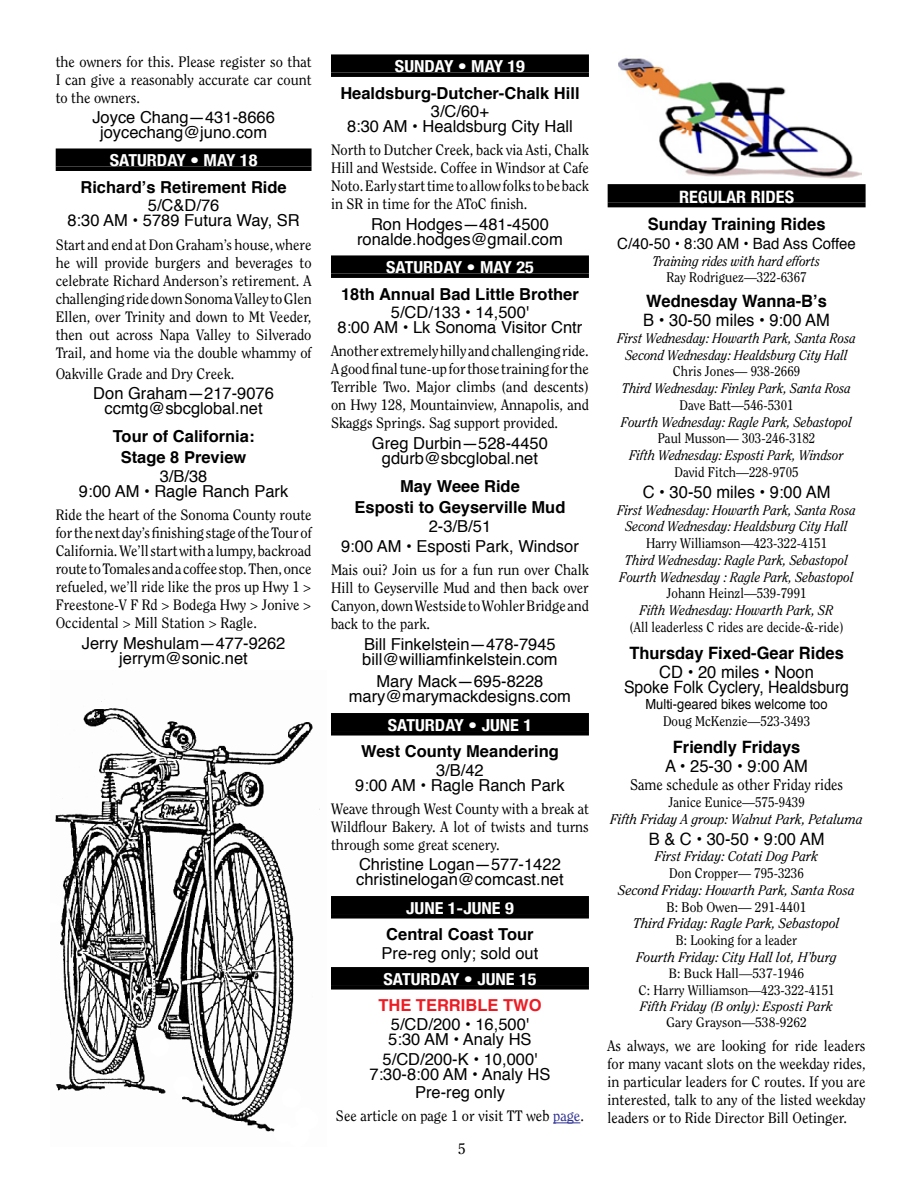
<style>
.page{position:relative;width:918px;height:1188px;background:#fff}
.page>*{position:absolute;margin:0;border:0;box-sizing:border-box;transform-origin:0 0}
.t1{font:17.1px/15.5px "Helvetica";color:#000;text-align:center}
.t2{font:700 17.1px "Helvetica";color:#000}
.t3{font:700 condensed 17.1px "Helvetica Neue";color:#fff;scale:1.06 1}
.t4{font:16.5px/15px "Helvetica";color:#000;text-align:center}
.t5{font:700 16.5px/21px "Helvetica";color:#000;text-align:center}
.t6{font:700 condensed 16.5px "Helvetica Neue";color:#fff;scale:1.1 1}
.t7{font:700 16.5px "Helvetica";color:#ed1c24}
.t8{font:15.45px "Clearface";color:#000;scale:.93 1}
.t9{font:15.45px "Helvetica";color:#000}
.t10{font:15px/18px "Clearface";color:#000;text-align:justify;scale:.96 1}
.t11{font:15px "Clearface";color:#000}
.t12{font:italic 13.95px/16.8px "Clearface";color:#000;text-align:center;scale:.93 1}
.t13{font:13.95px "Clearface";color:#000;scale:.93 1}
.t14{font:italic 13.95px "Clearface";color:#000}
.t15{font:13.95px "Helvetica";color:#000;scale:.93 1}
.t16{font:13.95px "Clearface";color:#000}
.t17{font:13.5px "Clearface";color:#000}
.t18{font:italic 13.5px "Clearface";color:#000}
.s1{color:#2e3192}
.s2{font-size:13.5px}
</style>
<div class="page">
<img style="left:55px;top:701px;width:265px;height:431px">
<div style="left:56px;top:148px;width:256px;height:18px;background:#000"></div>
<div style="left:56px;top:166px;width:256px;height:5px;background:#000"></div>
<div style="left:608px;top:184px;width:258px;height:19px;background:#000"></div>
<hr style="left:608px;top:203px;width:258px;height:4px;background:#000">
<div style="left:331px;top:54px;width:258px;height:18px;background:#000"></div>
<div style="left:331px;top:72px;width:258px;height:5px;background:#000"></div>
<div style="left:331px;top:255px;width:258px;height:18px;background:#000"></div>
<div style="left:331px;top:273px;width:258px;height:5px;background:#000"></div>
<div style="left:331px;top:713px;width:258px;height:18px;background:#000"></div>
<div style="left:331px;top:731px;width:258px;height:5px;background:#000"></div>
<div style="left:331px;top:896px;width:258px;height:18px;background:#000"></div>
<div style="left:331px;top:914px;width:258px;height:5px;background:#000"></div>
<div style="left:331px;top:967px;width:258px;height:18px;background:#000"></div>
<div style="left:331px;top:985px;width:258px;height:5px;background:#000"></div>
<svg style="left:553px;top:1122px;width:27px;height:1px"></svg>
<img style="left:619px;top:58px;width:243px;height:121px">
<p class="t10" style="left:56px;top:52px;width:268px">the owners for this. Please register so that I can give a reasonably accurate car count to the owners.</p>
<p class="t4" style="left:92px;top:110px;width:184px">Joyce Chang—431-8666 joycechang@juno.com</p>
<p class="t6" style="left:110px;top:151px;width:136px">SATURDAY • MAY 18</p>
<p class="t5" style="left:80px;top:177px;width:208px">Richard’s Retirement Ride</p>
<p class="t4" style="left:67px;top:198px;width:234px">5/C&amp;D/76<br>8:30 AM • 5789 Futura Way, SR</p>
<p class="t10" style="left:56px;top:235px;width:268px">Start and end at Don Graham’s house, where he will provide burgers and beverages to celebrate Richard Anderson’s retirement. A challenging ride down Sonoma Valley to Glen Ellen, over Trinity and down to Mt Veeder, then out across Napa Valley to Silverado Trail, and home via the double whammy of</p>
<p class="t10" style="left:56px;top:364px;width:188px">Oakville Grade and Dry Creek.</p>
<p class="t4" style="left:93px;top:386px;width:182px">Don Graham—217-9076 ccmtg@sbcglobal.net</p>
<p class="t5" style="left:113px;top:426px;width:143px">Tour of California:<br>Stage 8 Preview</p>
<p class="t4" style="left:79px;top:469px;width:211px">3/B/38<br>9:00 AM • Ragle Ranch Park</p>
<p class="t10" style="left:56px;top:506px;width:268px">Ride the heart of the Sonoma County route for the next day’s finishing stage of the Tour of California. We’ll start with a lumpy, backroad route to Tomales and a coffee stop. Then, once refueled, we’ll ride like the pros up Hwy 1 &gt; Freestone-V F Rd &gt; Bodega Hwy &gt; Jonive &gt; Occidental &gt; Mill Station &gt; Ragle.</p>
<p class="t4" style="left:82px;top:636px;width:205px">Jerry Meshulam—477-9262 jerrym@sonic.net</p>
<p class="t6" style="left:395px;top:57px;width:120px">SUNDAY • MAY 19</p>
<p class="t5" style="left:340px;top:83px;width:241px">Healdsburg-Dutcher-Chalk Hill</p>
<p class="t4" style="left:347px;top:104px;width:227px">3/C/60+<br>8:30 AM • Healdsburg City Hall</p>
<p class="t10" style="left:331px;top:141px;width:270px">North to Dutcher Creek, back via Asti, Chalk Hill and Westside. Coffee in Windsor at Cafe Noto. Early start time to allow folks to be back in SR in time for the AToC finish.</p>
<p class="t4" style="left:357px;top:217px;width:207px">Ron Hodges—481-4500 ronalde.hodges@gmail.com</p>
<p class="t6" style="left:386px;top:258px;width:136px">SATURDAY • MAY 25</p>
<p class="t5" style="left:341px;top:284px;width:239px">18th Annual Bad Little Brother</p>
<p class="t4" style="left:338px;top:305px;width:246px">5/CD/133 • 14,500'<br>8:00 AM • Lk Sonoma Visitor Cntr</p>
<p class="t10" style="left:331px;top:342px;width:270px">Another extremely hilly and challenging ride.<br>A good final tune-up for those training for the Terrible Two. Major climbs (and descents) on Hwy 128, Mountainview, Annapolis, and Skaggs Springs. Sag support provided.</p>
<p class="t4" style="left:372px;top:436px;width:178px">Greg Durbin—528-4450 gdurb@sbcglobal.net</p>
<p class="t5" style="left:355px;top:476px;width:212px">May Weee Ride<br>Esposti to Geyserville Mud</p>
<p class="t4" style="left:341px;top:516px;width:239px;line-height:20.4px">2-3/B/51<br>9:00 AM • Esposti Park, Windsor</p>
<p class="t10" style="left:331px;top:561px;width:270px">Mais oui? Join us for a fun run over Chalk Hill to Geyserville Mud and then back over Canyon, down Westside to Wohler Bridge and back to the park.</p>
<p class="t4" style="left:362px;top:637px;width:197px;text-align:left">Bill Finkelstein—478-7945 bill@williamfinkelstein.com</p>
<p class="t4" style="left:349px;top:675px;width:224px">Mary Mack—695-8228 mary@marymackdesigns.com</p>
<p class="t6" style="left:388px;top:715px;width:133px">SATURDAY • JUNE 1</p>
<p class="t5" style="left:361px;top:741px;width:199px">West County Meandering</p>
<p class="t4" style="left:355px;top:763px;width:211px">3/B/42<br>9:00 AM • Ragle Ranch Park</p>
<p class="t10" style="left:331px;top:800px;width:270px">Weave through West County with a break at Wildflour Bakery. A lot of twists and turns through some great scenery.</p>
<p class="t4" style="left:356px;top:858px;width:209px;text-align:left">Christine Logan—577-1422 christinelogan@comcast.net</p>
<p class="t6" style="left:406px;top:898px;width:99px">JUNE 1-JUNE 9</p>
<p class="t5" style="left:386px;top:924px;width:149px">Central Coast Tour</p>
<p class="t4" style="left:382px;top:946px;width:158px">Pre-reg only; sold out</p>
<p class="t6" style="left:384px;top:969px;width:141px">SATURDAY • JUNE 15</p>
<p class="t7" style="left:378px;top:992px;width:165px">THE TERRIBLE TWO</p>
<p class="t4" style="left:388px;top:1017px;width:145px;text-align:left">5/CD/200 • 16,500'<br>5:30 AM • Analy HS</p>
<p class="t4" style="left:370px;top:1052px;width:182px">5/CD/200-K • 10,000'<br>7:30-8:00 AM • Analy HS</p>
<p class="t4" style="left:415px;top:1085px;width:91px">Pre-reg only</p>
<p class="t10" style="left:336px;top:1107px;width:260px">See article on page 1 or visit TT web <span class="s1">page</span>.</p>
<p class="t11" style="left:458px;top:1140px;width:9px">5</p>
<p class="t3" style="left:679px;top:186px;width:110px">REGULAR RIDES</p>
<p class="t2" style="left:648px;top:210px;width:179px">Sunday Training Rides</p>
<p class="t9" style="left:617px;top:231px;width:240px">C/40-50 • 8:30 AM • Bad Ass Coffee</p>
<p class="t12" style="left:653px;top:252px;width:181px">Training rides with hard efforts</p>
<p class="t13" style="left:667px;top:269px;width:152px">Ray Rodriguez—322-6367</p>
<p class="t2" style="left:646px;top:287px;width:182px">Wednesday Wanna-B’s</p>
<p class="t1" style="left:643px;top:313px;width:188px">B • 30-50 miles • 9:00 AM</p>
<p class="t12" style="left:617px;top:330px;width:258px">First Wednesday: Howarth Park, Santa Rosa<br>Second Wednesday: Healdsburg City Hall</p>
<p class="t13" style="left:673px;top:363px;width:139px">Chris Jones— 938-2669</p>
<p class="t12" style="left:622px;top:380px;width:248px">Third Wednesday: Finley Park, Santa Rosa</p>
<p class="t13" style="left:680px;top:397px;width:124px">Dave Batt—546-5301</p>
<p class="t12" style="left:621px;top:413px;width:250px">Fourth Wednesday: Ragle Park, Sebastopol</p>
<p class="t13" style="left:658px;top:430px;width:171px">Paul Musson— 303-246-3182</p>
<p class="t12" style="left:629px;top:447px;width:232px">Fifth Wednesday: Esposti Park, Windsor</p>
<p class="t13" style="left:675px;top:464px;width:135px">David Fitch—228-9705</p>
<p class="t1" style="left:643px;top:485px;width:189px">C • 30-50 miles • 9:00 AM</p>
<p class="t12" style="left:617px;top:501px;width:258px">First Wednesday: Howarth Park, Santa Rosa<br>Second Wednesday: Healdsburg City Hall</p>
<p class="t13" style="left:646px;top:535px;width:196px">Harry Williamson—423-322-4151</p>
<p class="t12" style="left:620px;top:551px;width:253px">Third Wednesday: Ragle Park, Sebastopol<br>Fourth Wednesday : Ragle Park, Sebastopol</p>
<p class="t13" style="left:667px;top:585px;width:152px">Johann Heinzl—539-7991</p>
<p class="t12" style="left:640px;top:602px;width:210px">Fifth Wednesday: Howarth Park, SR</p>
<p class="t13" style="left:630px;top:619px;width:232px">(All leaderless C rides are decide-&amp;-ride)</p>
<p class="t2" style="left:629px;top:639px;width:216px">Thursday Fixed-Gear Rides</p>
<p class="t1" style="left:624px;top:665px;width:227px">CD • 20 miles • Noon<br>Spoke Folk Cyclery, Healdsburg</p>
<p class="t15" style="left:646px;top:693px;width:197px">Multi-geared bikes welcome too</p>
<p class="t13" style="left:663px;top:712px;width:160px">Doug McKenzie—523-3493</p>
<p class="t2" style="left:673px;top:733px;width:129px">Friendly Fridays</p>
<p class="t1" style="left:665px;top:758px;width:144px">A • 25-30 • 9:00 AM</p>
<p class="t8" style="left:630px;top:776px;width:231px">Same schedule as other Friday rides</p>
<p class="t13" style="left:668px;top:794px;width:148px">Janice Eunice—575-9439</p>
<p class="t14" style="left:610px;top:811px;width:254px">Fifth Friday A group: Walnut Park, Petaluma</p>
<p class="t1" style="left:649px;top:832px;width:177px">B &amp; C • 30-50 • 9:00 AM</p>
<p class="t14" style="left:655px;top:849px;width:165px">First Friday: Cotati Dog Park</p>
<p class="t13" style="left:669px;top:865px;width:146px">Don Cropper— 795-3236</p>
<p class="t14" style="left:618px;top:882px;width:238px">Second Friday: Howarth Park, Santa Rosa</p>
<p class="t16" style="left:666px;top:899px;width:142px">B: Bob Owen— 291-4401</p>
<p class="t14" style="left:634px;top:915px;width:208px">Third Friday: Ragle Park, Sebastopol</p>
<p class="t13" style="left:676px;top:932px;width:132px">B: Looking for a leader</p>
<p class="t14" style="left:636px;top:949px;width:202px">Fourth Friday: City Hall lot, H’burg</p>
<p class="t17" style="left:669px;top:965px;width:137px">B: Buck Hall—537-1946</p>
<p class="t13" style="left:639px;top:982px;width:212px"><span class="s2">C:</span> Harry Williamson—423-322-4151</p>
<p class="t18" style="left:640px;top:999px;width:194px">Fifth Friday (B only): Esposti Park</p>
<p class="t17" style="left:666px;top:1015px;width:142px">Gary Grayson—538-9262</p>
<p class="t10" style="left:608px;top:1036px;width:270px">As always, we are looking for ride leaders for many vacant slots on the weekday rides, in particular leaders for C routes. If you are interested, talk to any of the listed weekday leaders or to Ride Director Bill Oetinger.</p>
</div>
